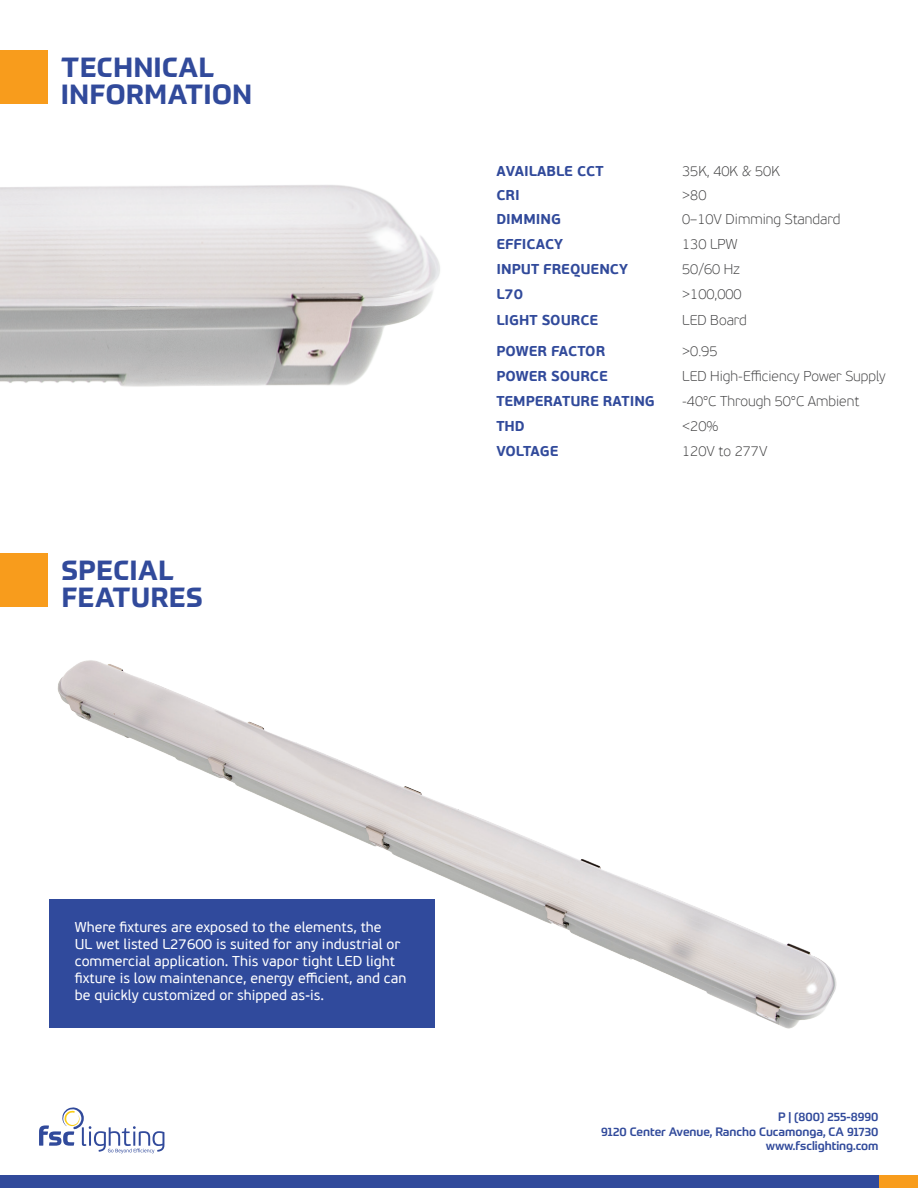
<style>
.page{position:relative;width:918px;height:1188px;background:#fff}
.page>*{position:absolute;margin:0;border:0;box-sizing:border-box;transform-origin:0 0}
.t1{font:700 27px/26.4px "Prometo";letter-spacing:.025em;color:#314a9b}
.t2{font:14.25px/17.1px "PF Beau Sans Pro";color:#fff}
.t3{font:100 14.25px "PF Beau Sans Pro";color:#3e3e3f}
.t4{font:700 14.25px "PF Beau Sans Pro";color:#314a9b}
.t5{font:500 12px/14.4px "Prometo W04";color:#314a9b;text-align:right}
</style>
<div class="page">
<img style="left:49px;top:660px;width:788px;height:369px">
<div style="left:0;top:51px;width:48px;height:53px;background:#f89c1c"></div>
<div style="left:50px;top:900px;width:385px;height:128px;background:#304a9c"></div>
<div style="left:0;top:554px;width:48px;height:53px;background:#f89c1c"></div>
<svg style="left:39px;top:1107px;width:125px;height:46px"></svg>
<div style="left:1px;top:1175px;width:917px;height:13px;background:#f89c1c"></div>
<div style="left:0;top:1175px;width:879px;height:13px;background:#314a9b"></div>
<img style="left:0;top:185px;width:440px;height:202px">
<h1 class="t1" style="left:61px;top:54px;width:192px">TECHNICAL<br>INFORMATION</h1>
<h1 class="t1" style="left:62px;top:558px;width:142px">SPECIAL<br>FEATURES</h1>
<p class="t4" style="left:496px;top:162px;width:109px">AVAILABLE CCT</p>
<p class="t3" style="left:682px;top:163px;width:99px">35K, 40K &amp; 50K</p>
<p class="t4" style="left:496px;top:186px;width:25px">CRI</p>
<p class="t3" style="left:682px;top:187px;width:26px">&gt;80</p>
<p class="t4" style="left:496px;top:210px;width:66px">DIMMING</p>
<p class="t3" style="left:682px;top:211px;width:160px">0–10V Dimming Standard</p>
<p class="t4" style="left:496px;top:235px;width:68px">EFFICACY</p>
<p class="t3" style="left:682px;top:236px;width:57px">130 LPW</p>
<p class="t4" style="left:496px;top:261px;width:133px">INPUT FREQUENCY</p>
<p class="t3" style="left:682px;top:261px;width:59px">50/60 Hz</p>
<p class="t4" style="left:496px;top:286px;width:28px">L70</p>
<p class="t3" style="left:682px;top:286px;width:61px">&gt;100,000</p>
<p class="t4" style="left:496px;top:311px;width:104px">LIGHT SOURCE</p>
<p class="t3" style="left:682px;top:312px;width:66px">LED Board</p>
<p class="t4" style="left:496px;top:342px;width:110px">POWER FACTOR</p>
<p class="t3" style="left:682px;top:343px;width:37px">&gt;0.95</p>
<p class="t4" style="left:496px;top:367px;width:113px">POWER SOURCE</p>
<p class="t3" style="left:682px;top:368px;width:205px">LED High-Efficiency Power Supply</p>
<p class="t4" style="left:496px;top:392px;width:160px">TEMPERATURE RATING</p>
<p class="t3" style="left:682px;top:393px;width:179px">-40°C Through 50°C Ambient</p>
<p class="t4" style="left:496px;top:417px;width:30px">THD</p>
<p class="t3" style="left:682px;top:418px;width:38px">&lt;20%</p>
<p class="t4" style="left:496px;top:443px;width:64px">VOLTAGE</p>
<p class="t3" style="left:682px;top:443px;width:87px">120V to 277V</p>
<p class="t2" style="left:75px;top:918px;width:333px">Where fixtures are exposed to the elements, the<br>UL wet listed L27600 is suited for any industrial or commercial application. This vapor tight LED light fixture is low maintenance, energy efficient, and can be quickly customized or shipped as-is.</p>
<p class="t5" style="left:601px;top:1110px;width:279px">P | (800) 255-8990<br>9120 Center Avenue, Rancho Cucamonga, CA 91730 www.fsclighting.com</p>
</div>
